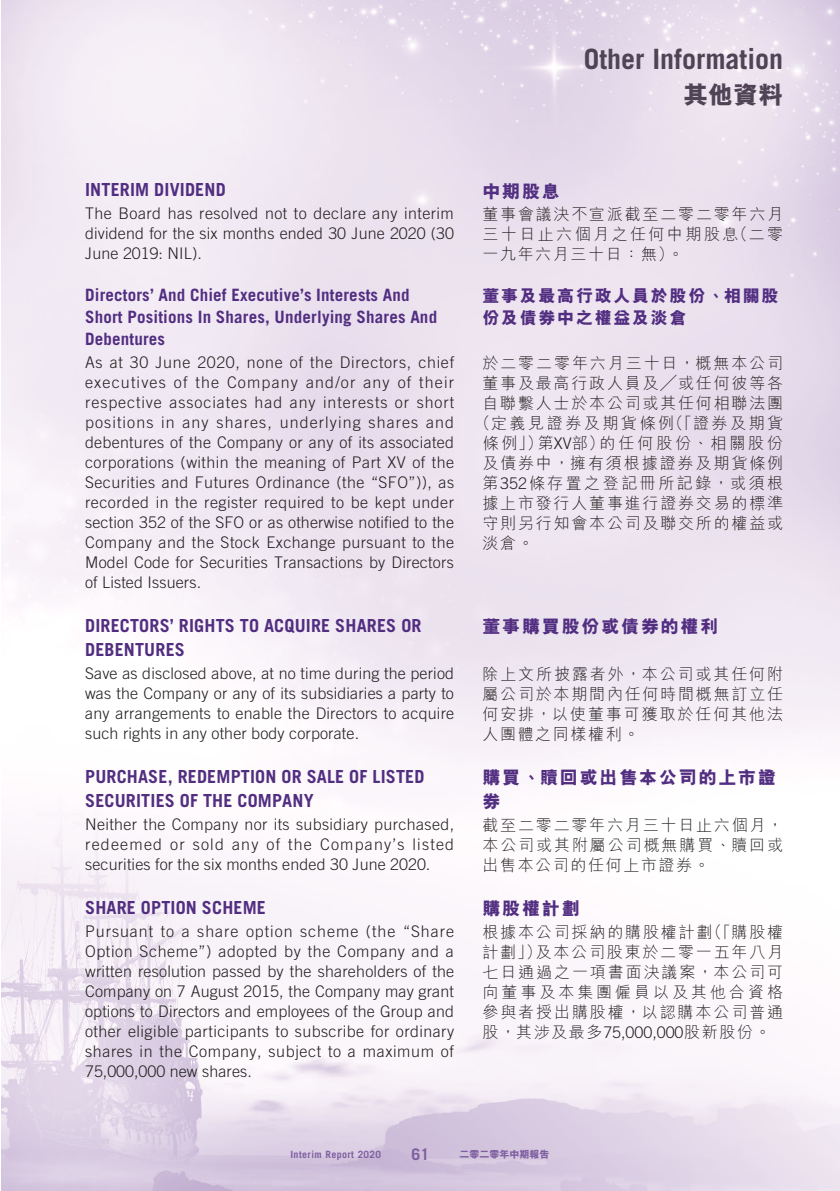
<style>
.page{position:relative;width:840px;height:1191px;background:#fff}
.page>*{position:absolute;margin:0;border:0;box-sizing:border-box;transform-origin:0 0}
.t1{font:700 28px "Trade Gothic LT Std";color:#4f4355}
.t2{font:800 25px "M Hei HK";color:#4f4355}
._03_Subhead_1{font:700 18px/24px "Trade Gothic LT Std";letter-spacing:.01em;color:#522e81}
._003_C_Subhead_1{font:800 18px/24px "M Hei HK";letter-spacing:.1em;color:#522e81}
._04_Subhead_2{font:700 17px/22px "Trade Gothic LT Std";letter-spacing:.01em;color:#522e81}
._004_C_Subhead_2{font:800 17px/22px "M Hei HK";letter-spacing:.1em;color:#522e81}
._01_Body{font:300 16px/20px "Trade Gothic LT Std";letter-spacing:.01em;color:#231f20;text-align:justify}
._001_C_Body{font:300 16px/20px "M Hei HK";letter-spacing:.115em;color:#231f20;text-align:justify}
._001_C_Body-2{font:300 16px "M Hei HK";letter-spacing:.155em;color:#231f20}
._001_C_Body-3{font:300 16px "M Hei HK";letter-spacing:.18em;color:#231f20}
.t3{font:700 16px "Trade Gothic LT Std";color:#7e5fa0}
.t4{font:700 10px "Trade Gothic LT Std";letter-spacing:.04em;color:#7e5fa0}
.t5{font:800 10px "M Hei HK";color:#7e5fa0}
.s1{font-family:"Trade Gothic LT Std"}
</style>
<div class="page">
<img style="left:2px;top:0;width:837px;height:1191px">
<h1 class="t1" style="left:583px;top:41px;width:201px">Other Information</h1>
<h2 class="t2" style="left:682px;top:82px;width:101px">其他資料</h2>
<p class="_03_Subhead_1" style="left:85px;top:178px;width:142px">INTERIM DIVIDEND</p>
<p class="_01_Body" style="left:85px;top:203px;width:370px">The Board has resolved not to declare any interim dividend for the six months ended 30 June 2020 (30<br>June 2019: NIL).</p>
<p class="_04_Subhead_2" style="left:85px;top:284px;width:353px">Directors’ And Chief Executive’s Interests And<br>Short Positions In Shares, Underlying Shares And<br>Debentures</p>
<p class="_01_Body" style="left:85px;top:352px;width:370px">As at 30 June 2020, none of the Directors, chief executives of the Company and/or any of their respective associates had any interests or short positions in any shares, underlying shares and debentures of the Company or any of its associated corporations (within the meaning of Part XV of the Securities and Futures Ordinance (the “SFO”)), as recorded in the register required to be kept under section 352 of the SFO or as otherwise notified to the Company and the Stock Exchange pursuant to the Model Code for Securities Transactions by Directors of Listed Issuers.</p>
<p class="_03_Subhead_1" style="left:85px;top:613px;width:338px">DIRECTORS’ RIGHTS TO ACQUIRE SHARES OR<br>DEBENTURES</p>
<p class="_01_Body" style="left:85px;top:663px;width:370px">Save as disclosed above, at no time during the period was the Company or any of its subsidiaries a party to any arrangements to enable the Directors to acquire such rights in any other body corporate.</p>
<p class="_03_Subhead_1" style="left:85px;top:764px;width:340px">PURCHASE, REDEMPTION OR SALE OF LISTED<br>SECURITIES OF THE COMPANY</p>
<p class="_01_Body" style="left:85px;top:814px;width:370px">Neither the Company nor its subsidiary purchased, redeemed or sold any of the Company’s listed securities for the six months ended 30 June 2020.</p>
<p class="_03_Subhead_1" style="left:85px;top:895px;width:182px">SHARE OPTION SCHEME</p>
<p class="_01_Body" style="left:85px;top:921px;width:370px">Pursuant to a share option scheme (the “Share Option Scheme”) adopted by the Company and a written resolution passed by the shareholders of the Company on 7 August 2015, the Company may grant options to Directors and employees of the Group and other eligible participants to subscribe for ordinary shares in the Company, subject to a maximum of 75,000,000 new shares.</p>
<p class="_003_C_Subhead_1" style="left:482px;top:179px;width:79px">中期股息</p>
<p class="_001_C_Body" style="left:482px;top:204px;width:302px">董事會議決不宣派截至二零二零年六月三十日止六個月之任何中期股息（二零一九年六月三十日：無）。</p>
<p class="_004_C_Subhead_2" style="left:482px;top:285px;width:297px">董事及最高行政人員於股份、相關股份及債券中之權益及淡倉</p>
<p class="_001_C_Body" style="left:482px;top:353px;width:302px">於二零二零年六月三十日，概無本公司</p>
<p class="_001_C_Body" style="left:482px;top:373px;width:302px">董事及最高行政人員及╱或任何彼等各</p>
<p class="_001_C_Body" style="left:482px;top:393px;width:302px">自聯繫人士於本公司或其任何相聯法團</p>
<p class="_001_C_Body-2" style="left:474px;top:415px;width:310px">（定義見證券及期貨條例（「證券及期貨</p>
<p class="_001_C_Body-3" style="left:482px;top:435px;width:302px">條例」）第<span class="s1">XV</span>部）的任何股份、相關股份</p>
<p class="_001_C_Body" style="left:482px;top:453px;width:302px">及債券中，擁有須根據證券及期貨條例</p>
<p class="_001_C_Body-2" style="left:482px;top:475px;width:302px">第<span class="s1">352</span>條存置之登記冊所記錄，或須根</p>
<p class="_001_C_Body" style="left:482px;top:493px;width:302px">據上市發行人董事進行證券交易的標準</p>
<p class="_001_C_Body" style="left:482px;top:513px;width:302px">守則另行知會本公司及聯交所的權益或</p>
<p class="_001_C_Body" style="left:482px;top:533px;width:53px">淡倉。</p>
<p class="_003_C_Subhead_1" style="left:482px;top:614px;width:237px">董事購買股份或債券的權利</p>
<p class="_001_C_Body" style="left:482px;top:664px;width:302px">除上文所披露者外，本公司或其任何附屬公司於本期間內任何時間概無訂立任何安排，以使董事可獲取於任何其他法人團體之同樣權利。</p>
<p class="_003_C_Subhead_1" style="left:482px;top:765px;width:295px">購買、贖回或出售本公司的上市證券</p>
<p class="_001_C_Body" style="left:482px;top:815px;width:302px">截至二零二零年六月三十日止六個月，本公司或其附屬公司概無購買、贖回或出售本公司的任何上市證券。</p>
<p class="_003_C_Subhead_1" style="left:482px;top:896px;width:99px">購股權計劃</p>
<p class="_001_C_Body" style="left:482px;top:922px;width:302px">根據本公司採納的購股權計劃（「購股權計劃」）及本公司股東於二零一五年八月七日通過之一項書面決議案，本公司可向董事及本集團僱員以及其他合資格參與者授出購股權，以認購本公司普通股，其涉及最多<span class="s1">75,000,000</span>股新股份。</p>
<p class="t4" style="left:290px;top:1147px;width:92px">Interim Report 2020</p>
<p class="t3" style="left:411px;top:1144px;width:19px">61</p>
<p class="t5" style="left:459px;top:1149px;width:91px">二零二零年中期報告</p>
</div>
